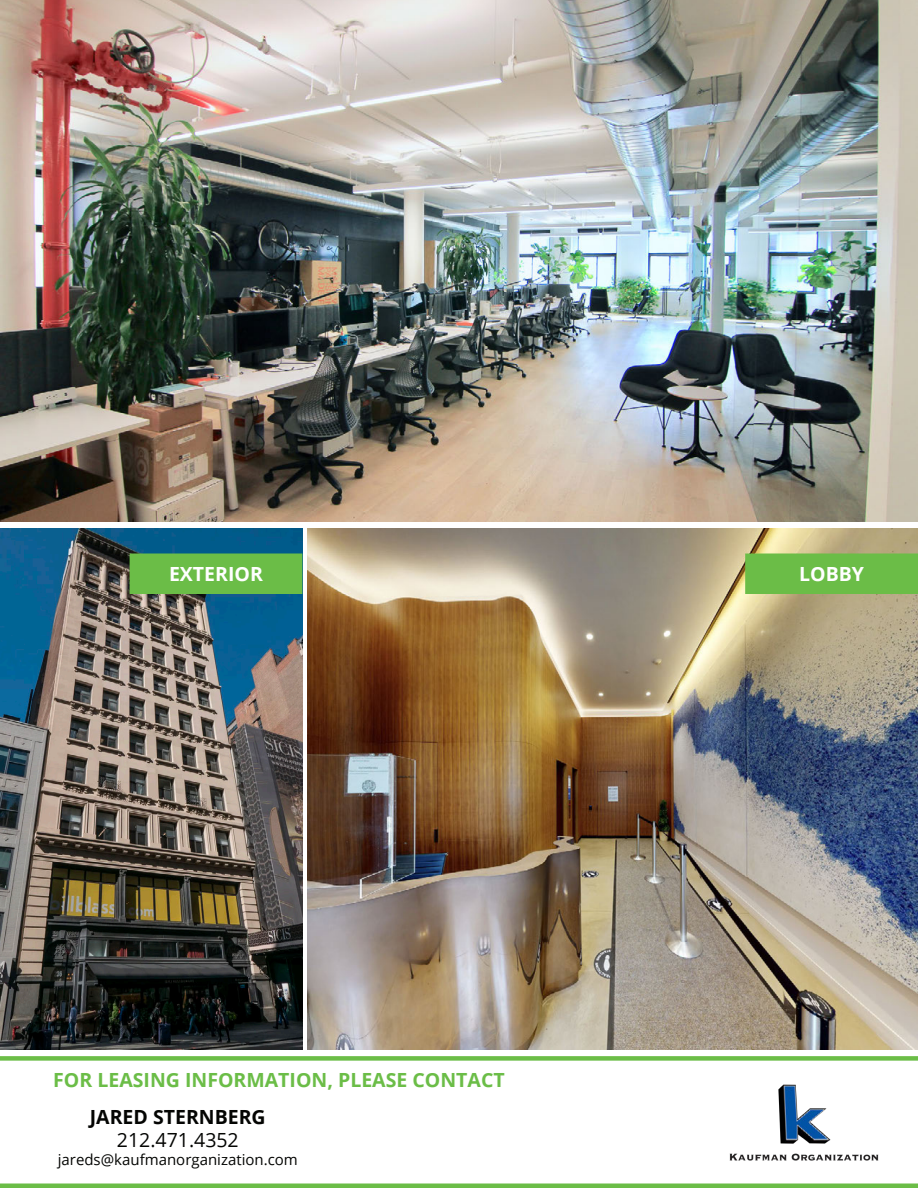
<style>
.page{position:relative;width:918px;height:1188px;background:#fff}
.page>*{position:absolute;margin:0;border:0;box-sizing:border-box;transform-origin:0 0}
.t1{font:700 19.5px "Open Sans";color:#6bbd47}
.t2{font:700 19.5px/23.4px "Open Sans";color:#040503;text-align:center}
.t3{font:700 19.5px "Open Sans";color:#fff}
.t4{font:15px "Open Sans";color:#040503}
.s1{font-weight:400}
</style>
<div class="page">
<img style="left:0;top:528px;width:302px;height:522px">
<div style="left:0;top:1056px;width:918px;height:5px;background:#6bbd47"></div>
<hr style="left:0;top:1184px;width:918px;height:4px;background:#6bbd47">
<img style="left:729px;top:1084px;width:150px;height:77px">
<img style="left:0;top:0;width:918px;height:522px">
<img style="left:307px;top:528px;width:611px;height:522px">
<div style="left:130px;top:554px;width:172px;height:40px;background:#6bbd47"></div>
<div style="left:745px;top:554px;width:173px;height:40px;background:#6bbd47"></div>
<p class="t3" style="left:169px;top:560px;width:95px">EXTERIOR</p>
<p class="t3" style="left:799px;top:560px;width:66px">LOBBY</p>
<p class="t1" style="left:53px;top:1066px;width:453px">FOR LEASING INFORMATION, PLEASE CONTACT</p>
<p class="t2" style="left:90px;top:1104px;width:177px">JARED STERNBERG<br><span class="s1">212.471.4352</span></p>
<p class="t4" style="left:58px;top:1149px;width:242px">jareds@kaufmanorganization.com</p>
</div>
